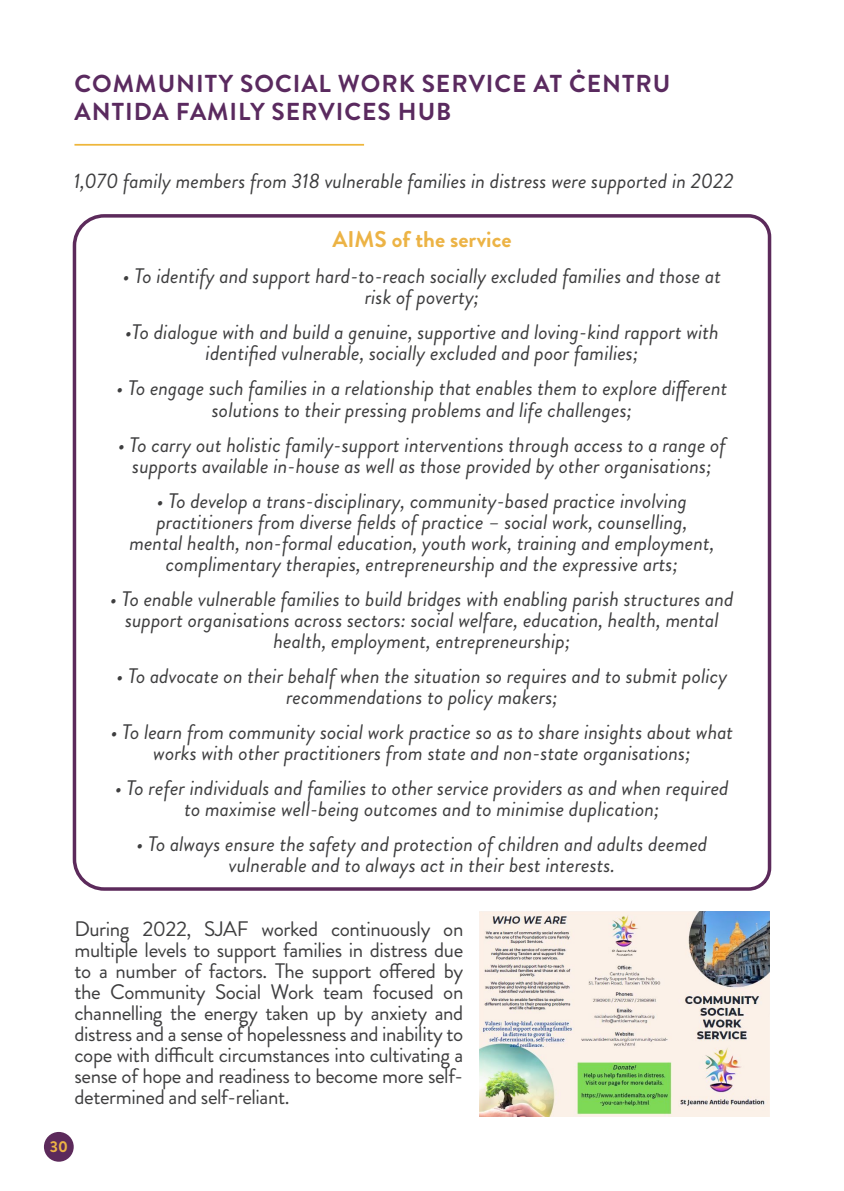
<style>
.page{position:relative;width:844px;height:1191px;background:#fff}
.page>*{position:absolute;margin:0;border:0;box-sizing:border-box;transform-origin:0 0}
.t1{font:700 24.5px/28px "Brandon Grotesque";letter-spacing:.04em;color:#5a2a5f}
.t2{font:700 22.75px "Brandon Grotesque";color:#ecb345}
.t3{font:italic 21px/21px "Brandon Grotesque";color:#3e3e3f;text-align:center}
.t4{font:21px/21px "Brandon Grotesque";letter-spacing:-.02em;color:#3e3e3f;text-align:justify}
.t5{font:700 15.75px "Brandon Grotesque";color:#ecb345}
</style>
<div class="page">
<div style="left:44px;top:1132px;width:30px;height:29px;background:#5c2a5b;border-radius:50%"></div>
<hr style="left:74px;top:144px;width:290px;height:2px;background:#eeb63b">
<svg style="left:72px;top:214px;width:700px;height:677px"></svg>
<img style="left:479px;top:911px;width:290px;height:205px">
<p class="t1" style="left:75px;top:70px;width:597px">COMMUNITY SOCIAL WORK SERVICE AT ĊENTRU<br>ANTIDA FAMILY SERVICES HUB</p>
<p class="t3" style="left:74px;top:171px;width:661px">1,070 family members from 318 vulnerable families in distress were supported in 2022</p>
<p class="t2" style="left:332px;top:223px;width:181px">AIMS of the service</p>
<p class="t3" style="left:123px;top:266px;width:599px">• To identify and support hard-to-reach socially excluded families and those at risk of poverty;</p>
<p class="t3" style="left:125px;top:322px;width:595px">•To dialogue with and build a genuine, supportive and loving-kind rapport with identified vulnerable, socially excluded and poor families;</p>
<p class="t3" style="left:116px;top:378px;width:612px">• To engage such families in a relationship that enables them to explore different solutions to their pressing problems and life challenges;</p>
<p class="t3" style="left:118px;top:434px;width:609px">• To carry out holistic family-support interventions through access to a range of supports available in-house as well as those provided by other organisations;</p>
<p class="t3" style="left:129px;top:490px;width:586px">• To develop a trans-disciplinary, community-based practice involving practitioners from diverse fields of practice – social work, counselling, mental health, non-formal education, youth work, training and employment, complimentary therapies, entrepreneurship and the expressive arts;</p>
<p class="t3" style="left:110px;top:588px;width:624px">• To enable vulnerable families to build bridges with enabling parish structures and support organisations across sectors: social welfare, education, health, mental health, employment, entrepreneurship;</p>
<p class="t3" style="left:117px;top:665px;width:612px">• To advocate on their behalf when the situation so requires and to submit policy</p>
<p class="t3" style="left:286px;top:686px;width:273px">recommendations to policy makers;</p>
<p class="t3" style="left:111px;top:721px;width:624px">• To learn from community social work practice so as to share insights about what works with other practitioners from state and non-state organisations;</p>
<p class="t3" style="left:115px;top:777px;width:615px">• To refer individuals and families to other service providers as and when required to maximise well-being outcomes and to minimise duplication;</p>
<p class="t3" style="left:136px;top:833px;width:572px">• To always ensure the safety and protection of children and adults deemed vulnerable and to always act in their best interests.</p>
<p class="t4" style="left:74px;top:918px;width:390px">During 2022, SJAF worked continuously on multiple levels to support families in distress due to a number of factors. The support offered by the Community Social Work team focused on channelling the energy taken up by anxiety and distress and a sense of hopelessness and inability to cope with difficult circumstances into cultivating a sense of hope and readiness to become more self&shy;determined and self-reliant.</p>
<p class="t5" style="left:50px;top:1135px;width:20px">30</p>
</div>
